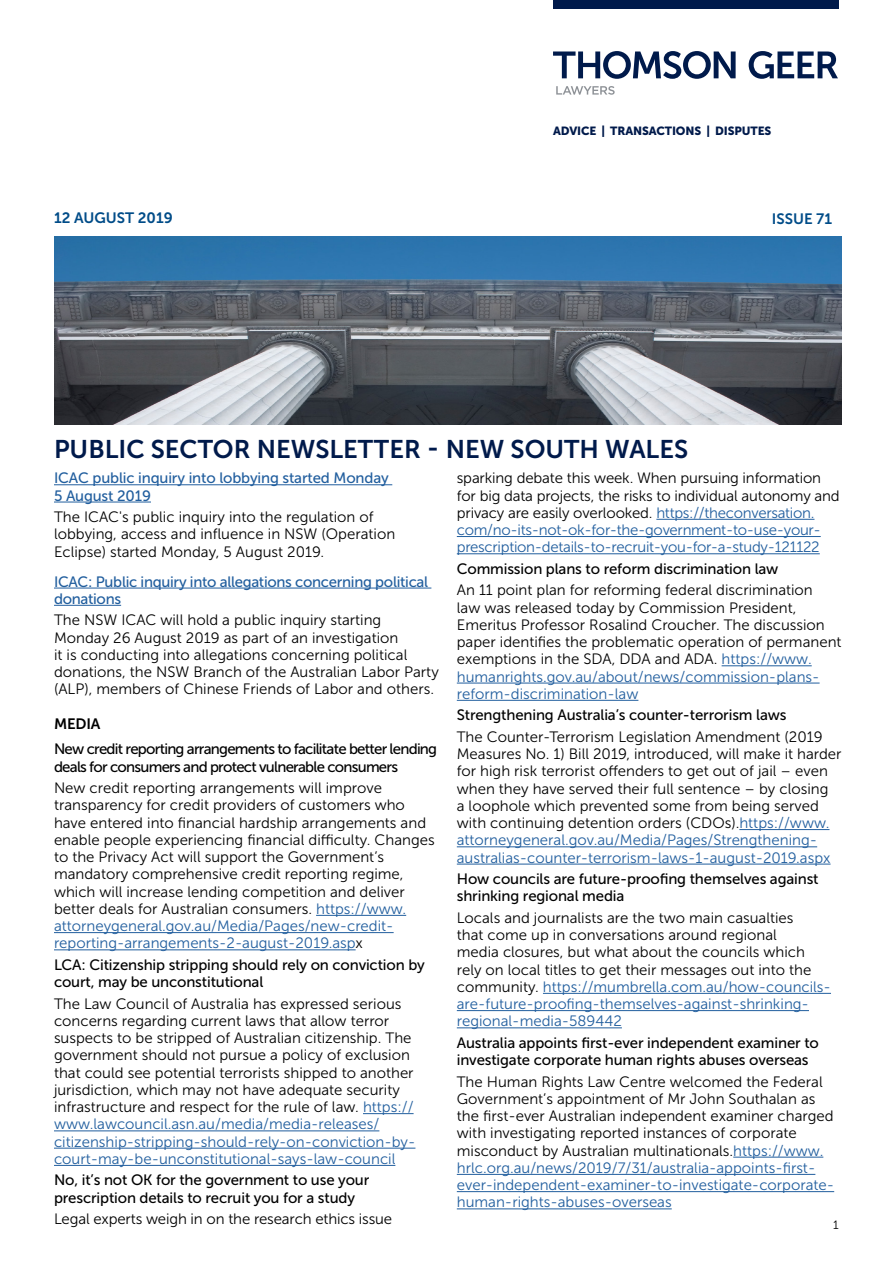
<style>
.page{position:relative;width:893px;height:1263px;background:#fff}
.page>*{position:absolute;margin:0;border:0;box-sizing:border-box;transform-origin:0 0}
.t1{font:25.5px "Museo Sans 700";color:#001a4b}
.t2{font:15px/17.2px "Museo Sans 300";color:#000}
.t3{font:15px/17.2px "Museo Sans 500";letter-spacing:-.01em;color:#000}
.t4{font:15px/17.2px "Museo Sans 300";letter-spacing:-.015em;color:#215e9e}
.t5{font:15px/17.2px "Museo Sans 500";letter-spacing:-.02em;color:#215e9e}
.t6{font:15px/17.2px "Museo Sans 500";letter-spacing:-.05em;color:#000}
.t7{font:15px "Museo Sans 700";color:#004c88}
.t8{font:15px "Museo Sans 700";letter-spacing:-.01em;color:#000}
.t9{font:12px "Museo Sans 300";color:#000}
.t10{font:11.85px "Museo Sans 900";letter-spacing:-.01em;color:#001a4b}
.s1{color:#215e9e}
.s2{color:#000}
</style>
<div class="page">
<img style="left:54px;top:236px;width:788px;height:188px">
<svg style="left:553px;top:51px;width:285px;height:28px"></svg>
<svg style="left:556px;top:86px;width:59px;height:9px"></svg>
<div style="left:553px;top:0;width:286px;height:8px;background:#001a4b"></div>
<hr style="left:54px;top:484px;width:338px;height:1px;background:#215e9e">
<hr style="left:54px;top:502px;width:97px;height:1px;background:#215e9e">
<hr style="left:54px;top:588px;width:377px;height:1px;background:#215e9e">
<hr style="left:54px;top:605px;width:67px;height:1px;background:#215e9e">
<hr style="left:316px;top:915px;width:90px;height:1px;background:#215e9e">
<hr style="left:54px;top:932px;width:340px;height:1px;background:#215e9e">
<hr style="left:54px;top:949px;width:302px;height:1px;background:#215e9e">
<hr style="left:363px;top:1113px;width:51px;height:1px;background:#215e9e">
<hr style="left:54px;top:1130px;width:325px;height:1px;background:#215e9e">
<hr style="left:54px;top:1148px;width:361px;height:1px;background:#215e9e">
<hr style="left:54px;top:1165px;width:341px;height:1px;background:#215e9e">
<hr style="left:656px;top:519px;width:158px;height:1px;background:#215e9e">
<hr style="left:457px;top:536px;width:364px;height:1px;background:#215e9e">
<hr style="left:457px;top:553px;width:363px;height:1px;background:#215e9e">
<hr style="left:722px;top:665px;width:90px;height:1px;background:#215e9e">
<hr style="left:457px;top:683px;width:363px;height:1px;background:#215e9e">
<hr style="left:457px;top:700px;width:181px;height:1px;background:#215e9e">
<hr style="left:739px;top:829px;width:90px;height:1px;background:#215e9e">
<hr style="left:457px;top:846px;width:360px;height:1px;background:#215e9e">
<hr style="left:457px;top:864px;width:374px;height:1px;background:#215e9e">
<hr style="left:543px;top:993px;width:288px;height:1px;background:#215e9e">
<hr style="left:457px;top:1010px;width:352px;height:1px;background:#215e9e">
<hr style="left:457px;top:1027px;width:165px;height:1px;background:#215e9e">
<hr style="left:733px;top:1157px;width:90px;height:1px;background:#215e9e">
<hr style="left:457px;top:1174px;width:358px;height:1px;background:#215e9e">
<hr style="left:457px;top:1191px;width:377px;height:1px;background:#215e9e">
<hr style="left:457px;top:1208px;width:215px;height:1px;background:#215e9e">
<p class="t10" style="left:553px;top:124px;width:220px">ADVICE | TRANSACTIONS | DISPUTES</p>
<p class="t7" style="left:54px;top:209px;width:120px">12 AUGUST 2019</p>
<p class="t7" style="left:772px;top:210px;width:62px">ISSUE 71</p>
<h1 class="t1" style="left:54px;top:435px;width:636px">PUBLIC SECTOR NEWSLETTER - NEW SOUTH WALES</h1>
<p class="t5" style="left:54px;top:469px;width:336px">ICAC public inquiry into lobbying started Monday<br>5 August 2019</p>
<p class="t2" style="left:54px;top:508px;width:343px">The ICAC's public inquiry into the regulation of lobbying, access and influence in NSW (Operation<br>Eclipse) started Monday, 5 August 2019.</p>
<p class="t5" style="left:54px;top:573px;width:376px">ICAC: Public inquiry into allegations concerning political donations</p>
<p class="t2" style="left:54px;top:612px;width:386px">The NSW ICAC will hold a public inquiry starting Monday 26 August 2019 as part of an investigation<br>it is conducting into allegations concerning political donations, the NSW Branch of the Australian Labor Party (ALP), members of Chinese Friends of Labor and others.</p>
<p class="t8" style="left:54px;top:715px;width:48px">MEDIA</p>
<p class="t6" style="left:54px;top:740px;width:385px">New credit reporting arrangements to facilitate better lending deals for consumers and protect vulnerable consumers</p>
<p class="t2" style="left:54px;top:779px;width:382px">New credit reporting arrangements will improve transparency for credit providers of customers who have entered into financial hardship arrangements and enable people experiencing financial difficulty. Changes to the Privacy Act will support the Government’s mandatory comprehensive credit reporting regime, which will increase lending competition and deliver better deals for Australian consumers. <span class="s1">https://www. attorneygeneral.gov.au/Media/Pages/new-credit&shy;reporting-arrangements-2-august-2019.asp</span>x</p>
<p class="t3" style="left:54px;top:956px;width:372px">LCA: Citizenship stripping should rely on conviction by court, may be unconstitutional</p>
<p class="t2" style="left:54px;top:995px;width:363px">The Law Council of Australia has expressed serious concerns regarding current laws that allow terror suspects to be stripped of Australian citizenship. The government should not pursue a policy of exclusion that could see potential terrorists shipped to another jurisdiction, which may not have adequate security infrastructure and respect for the rule of law. <span class="s1">https:// www.lawcouncil.asn.au/media/media-releases/ citizenship-stripping-should-rely-on-conviction-by&shy;court-may-be-unconstitutional-says-law-council</span></p>
<p class="t3" style="left:54px;top:1171px;width:317px">No, it’s not OK for the government to use your prescription details to recruit you for a study</p>
<p class="t2" style="left:54px;top:1210px;width:340px">Legal experts weigh in on the research ethics issue</p>
<p class="t4" style="left:457px;top:470px;width:384px"><span class="s2">sparking debate this week. When pursuing information for big data projects, the risks to individual autonomy and privacy are easily overlooked.</span> https://theconversation. com/no-its-not-ok-for-the-government-to-use-your&shy;prescription-details-to-recruit-you-for-a-study-121122</p>
<p class="t3" style="left:457px;top:560px;width:323px">Commission plans to reform discrimination law</p>
<p class="t2" style="left:457px;top:582px;width:386px">An 11 point plan for reforming federal discrimination<br>law was released today by Commission President, Emeritus Professor Rosalind Croucher. The discussion paper identifies the problematic operation of permanent exemptions in the SDA, DDA and ADA. <span class="s1">https://www. humanrights.gov.au/about/news/commission-plans&shy;reform-discrimination-law</span></p>
<p class="t3" style="left:457px;top:706px;width:331px">Strengthening Australia’s counter-terrorism laws</p>
<p class="t2" style="left:457px;top:728px;width:386px">The Counter-Terrorism Legislation Amendment (2019<br>Measures No. 1) Bill 2019, introduced, will make it harder for high risk terrorist offenders to get out of jail – even when they have served their full sentence – by closing<br>a loophole which prevented some from being served with continuing detention orders (CDOs).<span class="s1">https://www. attorneygeneral.gov.au/Media/Pages/Strengthening&shy;australias-counter-terrorism-laws-1-august-2019.aspx</span></p>
<p class="t3" style="left:457px;top:870px;width:363px">How councils are future-proofing themselves against shrinking regional media</p>
<p class="t2" style="left:457px;top:909px;width:376px">Locals and journalists are the two main casualties<br>that come up in conversations around regional<br>media closures, but what about the councils which rely on local titles to get their messages out into the community. <span class="s1">https://mumbrella.com.au/how-councils&shy;are-future-proofing-themselves-against-shrinking&shy;regional-media-589442</span></p>
<p class="t3" style="left:457px;top:1034px;width:364px">Australia appoints first-ever independent examiner to investigate corporate human rights abuses overseas</p>
<p class="t2" style="left:457px;top:1073px;width:379px">The Human Rights Law Centre welcomed the Federal Government’s appointment of Mr John Southalan as the first-ever Australian independent examiner charged with investigating reported instances of corporate misconduct by Australian multinationals.<span class="s1">https://www. hrlc.org.au/news/2019/7/31/australia-appoints-first&shy;ever-independent-examiner-to-investigate-corporate&shy;human-rights-abuses-overseas</span></p>
<p class="t9" style="left:833px;top:1219px;width:7px">1</p>
</div>
